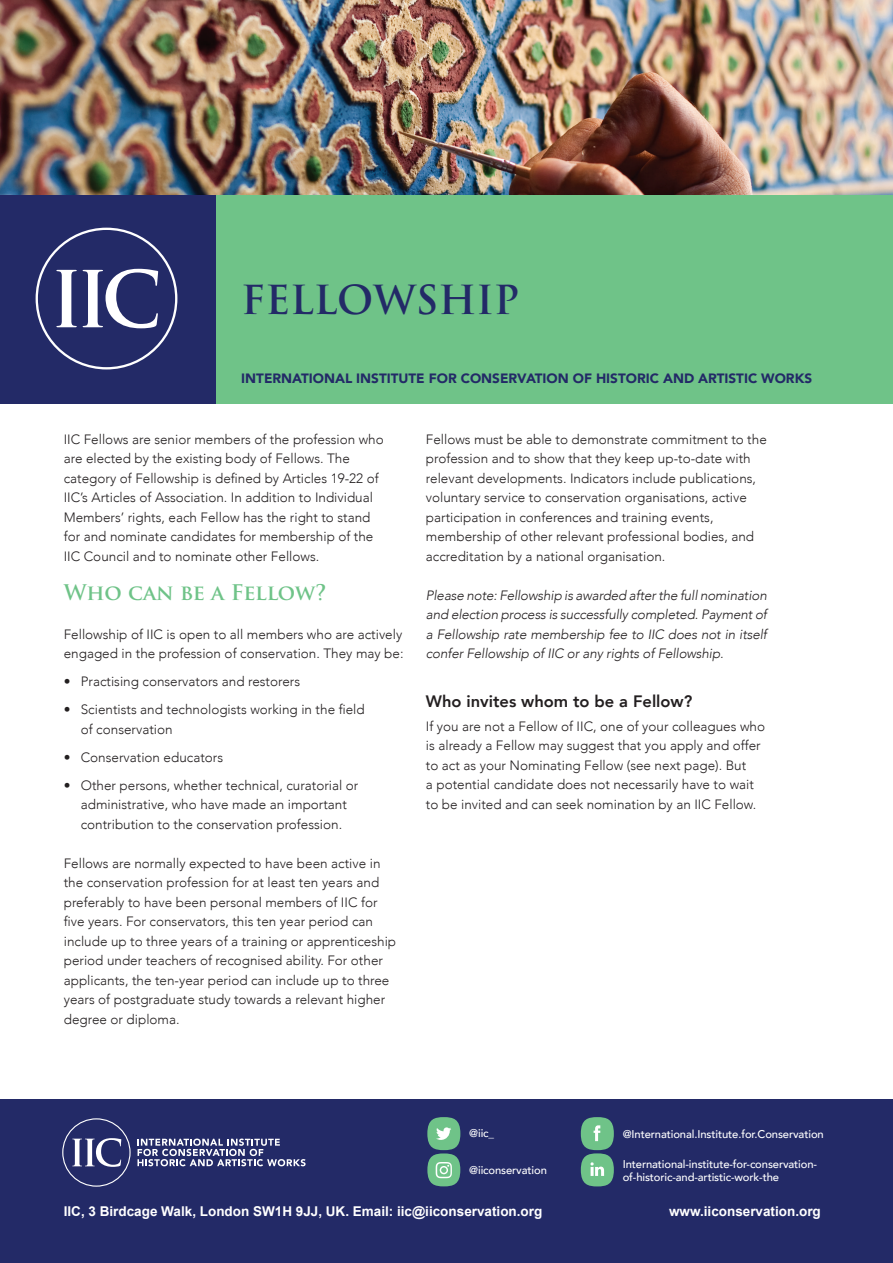
<style>
.page{position:relative;width:893px;height:1263px;background:#fff}
.page>*{position:absolute;margin:0;border:0;box-sizing:border-box;transform-origin:0 0}
.t1{font:700 39px "Trajan Pro";color:#232a67}
.t2{font:700 21px "Trajan Pro";letter-spacing:-.005em;color:#6fc388}
.t3{font:800 16.5px "Avenir";color:#231f20}
.t4{font:300 13.5px/19.5px "Avenir";color:#231f20}
.t5{font:italic 300 13.5px/19.5px "Avenir";letter-spacing:-.01em;color:#231f20;text-align:justify}
.t6{font:700 13.5px "Arial";color:#fff}
.t7{font:900 13.5px "Avenir";color:#232a67}
.t8{font:500 11.25px/13.5px "Avenir";letter-spacing:-.01em;color:#fff}
.s1{color:#232a67}
</style>
<div class="page">
<div style="left:0;top:191px;width:893px;height:213px;background:#6fc388"></div>
<div style="left:0;top:191px;width:215px;height:213px;background:#232a67"></div>
<svg style="left:36px;top:228px;width:141px;height:141px"></svg>
<img style="left:0;top:0;width:893px;height:195px">
<div style="left:0;top:1099px;width:893px;height:164px;background:#232a67"></div>
<svg style="left:62px;top:1118px;width:69px;height:69px"></svg>
<svg style="left:137px;top:1138px;width:169px;height:28px"></svg>
<svg style="left:581px;top:1117px;width:33px;height:69px;background:#6bab8a"></svg>
<svg style="left:427px;top:1117px;width:33px;height:69px"></svg>
<p class="t1" style="left:241px;top:276px;width:280px">FELLOWSHIP</p>
<p class="t7" style="left:241px;top:367px;width:572px">INTERNATIONAL INSTITUTE FOR CONSERVATION OF HISTORIC AND ARTISTIC WORKS</p>
<p class="t4" style="left:64px;top:429px;width:322px">IIC Fellows are senior members of the profession who are elected by the existing body of Fellows. The category of Fellowship is defined by Articles 19-22 of IIC’s Articles of Association. In addition to Individual Members’ rights, each Fellow has the right to stand for and nominate candidates for membership of the IIC Council and to nominate other Fellows.</p>
<p class="t2" style="left:64px;top:579px;width:264px">Who can be a Fellow?</p>
<p class="t4" style="left:64px;top:624px;width:341px">Fellowship of IIC is open to all members who are actively engaged in the profession of conservation. They may be:</p>
<p class="t4" style="left:64px;top:672px;width:238px">• Practising conservators and restorers</p>
<p class="t4" style="left:81px;top:700px;width:285px;text-indent:-17px">• Scientists and technologists working in the field of conservation</p>
<p class="t4" style="left:64px;top:747px;width:161px">• Conservation educators</p>
<p class="t4" style="left:64px;top:775px;width:296px;text-align:center">• Other persons, whether technical, curatorial or administrative, who have made an important contribution to the conservation profession.</p>
<p class="t4" style="left:64px;top:853px;width:334px">Fellows are normally expected to have been active in the conservation profession for at least ten years and preferably to have been personal members of IIC for five years. For conservators, this ten year period can include up to three years of a training or apprenticeship period under teachers of recognised ability. For other applicants, the ten-year period can include up to three years of postgraduate study towards a relevant higher degree or diploma.</p>
<p class="t4" style="left:426px;top:429px;width:342px">Fellows must be able to demonstrate commitment to the profession and to show that they keep up-to-date with relevant developments. Indicators include publications, voluntary service to conservation organisations, active participation in conferences and training events, membership of other relevant professional bodies, and accreditation by a national organisation.</p>
<p class="t5" style="left:426px;top:585px;width:342px">Please note: Fellowship is awarded after the full nomination and election process is successfully completed. Payment of a Fellowship rate membership fee to IIC does not in itself confer Fellowship of IIC or any rights of Fellowship.</p>
<p class="t3" style="left:426px;top:688px;width:268px">Who invites whom to be a Fellow?</p>
<p class="t4" style="left:426px;top:716px;width:341px">If you are not a Fellow of IIC, one of your colleagues who is already a Fellow may suggest that you apply and offer to act as your Nominating Fellow (see next page). But<br>a potential candidate does not necessarily have to wait to be invited and can seek nomination by an IIC Fellow.</p>
<p class="t8" style="left:469px;top:1125px;width:26px">@iic_</p>
<p class="t8" style="left:469px;top:1162px;width:79px">@iiconservation</p>
<p class="t8" style="left:623px;top:1126px;width:203px">@International.Institute.for.Conservation</p>
<p class="t8" style="left:623px;top:1156px;width:196px">International-institute-for-conservation&shy;of-historic-and-artistic-work-the<span class="s1">s-the</span></p>
<p class="t6" style="left:64px;top:1203px;width:480px">IIC, 3 Birdcage Walk, London SW1H 9JJ, UK. Email: iic@iiconservation.org</p>
<p class="t6" style="left:669px;top:1203px;width:153px">www.iiconservation.org</p>
</div>
